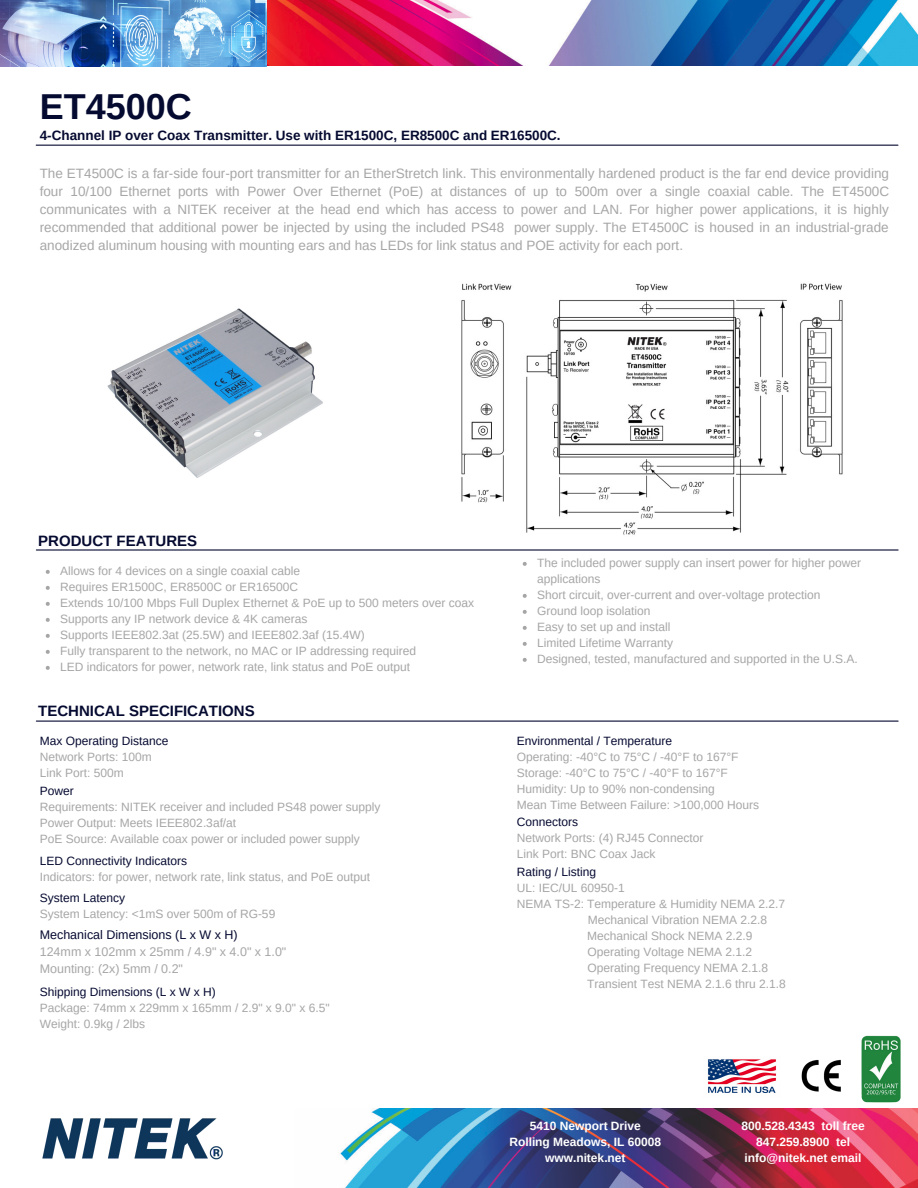
<style>
.page{position:relative;width:918px;height:1188px;background:#fff}
.page>*{position:absolute;margin:0;border:0;box-sizing:border-box;transform-origin:0 0}
.t1{font:700 36px "Arimo";color:#050a30}
.t2{font:700 15px "Arimo";color:#050a30}
.t3{font:13.5px/18px "Arimo";color:#a6a6a6;text-align:justify}
.t4{font:700 13.5px "Arimo";color:#050a30}
.t5{font:12.45px "Arimo";color:#a6a6a6}
.t6{font:12.45px "Arimo";color:#050a30}
.t7{font:12px/16px "Arimo";color:#a6a6a6}
.t8{font:12px "Arimo";color:#050a30}
.t9{font:700 12px "Arimo";color:#fff}
</style>
<div class="page">
<img style="left:0;top:0;width:918px;height:66px">
<img style="left:340px;top:1108px;width:578px;height:80px">
<img style="left:42px;top:1118px;width:181px;height:42px">
<img style="left:801px;top:1059px;width:40px;height:33px">
<img style="left:861px;top:1035px;width:40px;height:68px">
<img style="left:708px;top:1059px;width:68px;height:34px">
<img style="left:461px;top:283px;width:382px;height:252px">
<hr style="left:36px;top:145px;width:862px;height:1px;background:#050a30">
<hr style="left:36px;top:549px;width:862px;height:2px;background:#050a30">
<hr style="left:36px;top:721px;width:862px;height:1px;background:#050a30">
<img style="left:107px;top:309px;width:215px;height:168px">
<svg style="left:46px;top:570px;width:4px;height:4px"></svg>
<svg style="left:46px;top:586px;width:4px;height:4px"></svg>
<svg style="left:46px;top:602px;width:4px;height:4px"></svg>
<svg style="left:46px;top:618px;width:4px;height:4px"></svg>
<svg style="left:46px;top:634px;width:4px;height:4px"></svg>
<svg style="left:46px;top:650px;width:4px;height:4px"></svg>
<svg style="left:46px;top:666px;width:4px;height:4px"></svg>
<svg style="left:523px;top:562px;width:4px;height:4px"></svg>
<svg style="left:523px;top:594px;width:4px;height:4px"></svg>
<svg style="left:523px;top:610px;width:4px;height:4px"></svg>
<svg style="left:523px;top:626px;width:4px;height:4px"></svg>
<svg style="left:523px;top:642px;width:4px;height:4px"></svg>
<svg style="left:523px;top:658px;width:4px;height:4px"></svg>
<p class="t1" style="left:40px;top:86px;width:153px">ET4500C</p>
<p class="t4" style="left:40px;top:127px;width:522px">4-Channel IP over Coax Transmitter. Use with ER1500C, ER8500C and ER16500C.</p>
<p class="t3" style="left:40px;top:164px;width:851px">The ET4500C is a far-side four-port transmitter for an EtherStretch link. This environmentally hardened product is the far end device providing four 10/100 Ethernet ports with Power Over Ethernet (PoE) at distances of up to 500m over a single coaxial cable. The ET4500C communicates with a NITEK receiver at the head end which has access to power and LAN. For higher power applications, it is highly recommended that additional power be injected by using the included PS48 power supply. The ET4500C is housed in an industrial-grade anodized aluminum housing with mounting ears and has LEDs for link status and POE activity for each port.</p>
<p class="t2" style="left:38px;top:533px;width:161px">PRODUCT FEATURES</p>
<p class="t7" style="left:60px;top:563px;width:241px">Allows for 4 devices on a single coaxial cable</p>
<p class="t7" style="left:60px;top:579px;width:239px">Requires ER1500C, ER8500C or ER16500C</p>
<p class="t7" style="left:60px;top:595px;width:415px">Extends 10/100 Mbps Full Duplex Ethernet &amp; PoE up to 500 meters over coax</p>
<p class="t7" style="left:60px;top:611px;width:249px">Supports any IP network device &amp; 4K cameras</p>
<p class="t7" style="left:60px;top:627px;width:306px">Supports IEEE802.3at (25.5W) and IEEE802.3af (15.4W)</p>
<p class="t7" style="left:60px;top:643px;width:357px">Fully transparent to the network, no MAC or IP addressing required</p>
<p class="t7" style="left:60px;top:659px;width:351px">LED indicators for power, network rate, link status and PoE output</p>
<p class="t2" style="left:38px;top:703px;width:218px">TECHNICAL SPECIFICATIONS</p>
<p class="t8" style="left:40px;top:734px;width:130px">Max Operating Distance</p>
<p class="t7" style="left:40px;top:749px;width:113px">Network Ports: 100m</p>
<p class="t7" style="left:40px;top:765px;width:85px">Link Port: 500m</p>
<p class="t8" style="left:40px;top:784px;width:35px">Power</p>
<p class="t7" style="left:40px;top:799px;width:342px">Requirements: NITEK receiver and included PS48 power supply</p>
<p class="t7" style="left:40px;top:815px;width:198px">Power Output: Meets IEEE802.3af/at</p>
<p class="t7" style="left:40px;top:831px;width:321px">PoE Source: Available coax power or included power supply</p>
<p class="t8" style="left:40px;top:855px;width:149px">LED Connectivity Indicators</p>
<p class="t7" style="left:40px;top:869px;width:332px">Indicators: for power, network rate, link status, and PoE output</p>
<p class="t8" style="left:40px;top:891px;width:87px">System Latency</p>
<p class="t7" style="left:40px;top:906px;width:237px">System Latency: &lt;1mS over 500m of RG-59</p>
<p class="t6" style="left:40px;top:928px;width:199px">Mechanical Dimensions (L x W x H)</p>
<p class="t5" style="left:40px;top:945px;width:248px">124mm x 102mm x 25mm / 4.9" x 4.0" x 1.0"</p>
<p class="t5" style="left:40px;top:961px;width:145px">Mounting: (2x) 5mm / 0.2"</p>
<p class="t8" style="left:40px;top:986px;width:177px">Shipping Dimensions (L x W x H)</p>
<p class="t7" style="left:40px;top:1000px;width:291px">Package: 74mm x 229mm x 165mm / 2.9" x 9.0" x 6.5"</p>
<p class="t7" style="left:40px;top:1016px;width:107px">Weight: 0.9kg / 2lbs</p>
<p class="t7" style="left:537px;top:555px;width:325px">The included power supply can insert power for higher power applications</p>
<p class="t7" style="left:537px;top:587px;width:285px">Short circuit, over-current and over-voltage protection</p>
<p class="t7" style="left:537px;top:603px;width:115px">Ground loop isolation</p>
<p class="t7" style="left:537px;top:619px;width:135px">Easy to set up and install</p>
<p class="t7" style="left:537px;top:635px;width:137px">Limited Lifetime Warranty</p>
<p class="t7" style="left:537px;top:651px;width:322px">Designed, tested, manufactured and supported in the U.S.A.</p>
<p class="t8" style="left:517px;top:734px;width:157px">Environmental / Temperature</p>
<p class="t7" style="left:517px;top:749px;width:223px">Operating: -40°C to 75°C / -40°F to 167°F</p>
<p class="t7" style="left:517px;top:765px;width:213px">Storage: -40°C to 75°C / -40°F to 167°F</p>
<p class="t7" style="left:517px;top:781px;width:199px">Humidity: Up to 90% non-condensing</p>
<p class="t7" style="left:517px;top:797px;width:244px">Mean Time Between Failure: &gt;100,000 Hours</p>
<p class="t8" style="left:517px;top:815px;width:63px">Connectors</p>
<p class="t7" style="left:517px;top:830px;width:188px">Network Ports: (4) RJ45 Connector</p>
<p class="t7" style="left:517px;top:846px;width:140px">Link Port: BNC Coax Jack</p>
<p class="t8" style="left:517px;top:865px;width:81px">Rating / Listing</p>
<p class="t7" style="left:517px;top:880px;width:109px">UL: IEC/UL 60950-1</p>
<p class="t7" style="left:517px;top:896px;width:270px">NEMA TS-2: Temperature &amp; Humidity NEMA 2.2.7</p>
<p class="t7" style="left:588px;top:912px;width:181px">Mechanical Vibration NEMA 2.2.8</p>
<p class="t7" style="left:587px;top:928px;width:167px">Mechanical Shock NEMA 2.2.9</p>
<p class="t7" style="left:588px;top:944px;width:166px">Operating Voltage NEMA 2.1.2</p>
<p class="t7" style="left:588px;top:960px;width:182px">Operating Frequency NEMA 2.1.8</p>
<p class="t7" style="left:587px;top:976px;width:200px">Transient Test NEMA 2.1.6 thru 2.1.8</p>
<p class="t9" style="left:530px;top:1119px;width:113px">5410 Newport Drive</p>
<p class="t9" style="left:509px;top:1135px;width:153px">Rolling Meadows, IL 60008</p>
<p class="t9" style="left:545px;top:1151px;width:82px">www.nitek.net</p>
<p class="t9" style="left:741px;top:1119px;width:125px">800.528.4343 toll free</p>
<p class="t9" style="left:756px;top:1135px;width:96px">847.259.8900 tel</p>
<p class="t9" style="left:745px;top:1151px;width:118px">info@nitek.net email</p>
</div>
